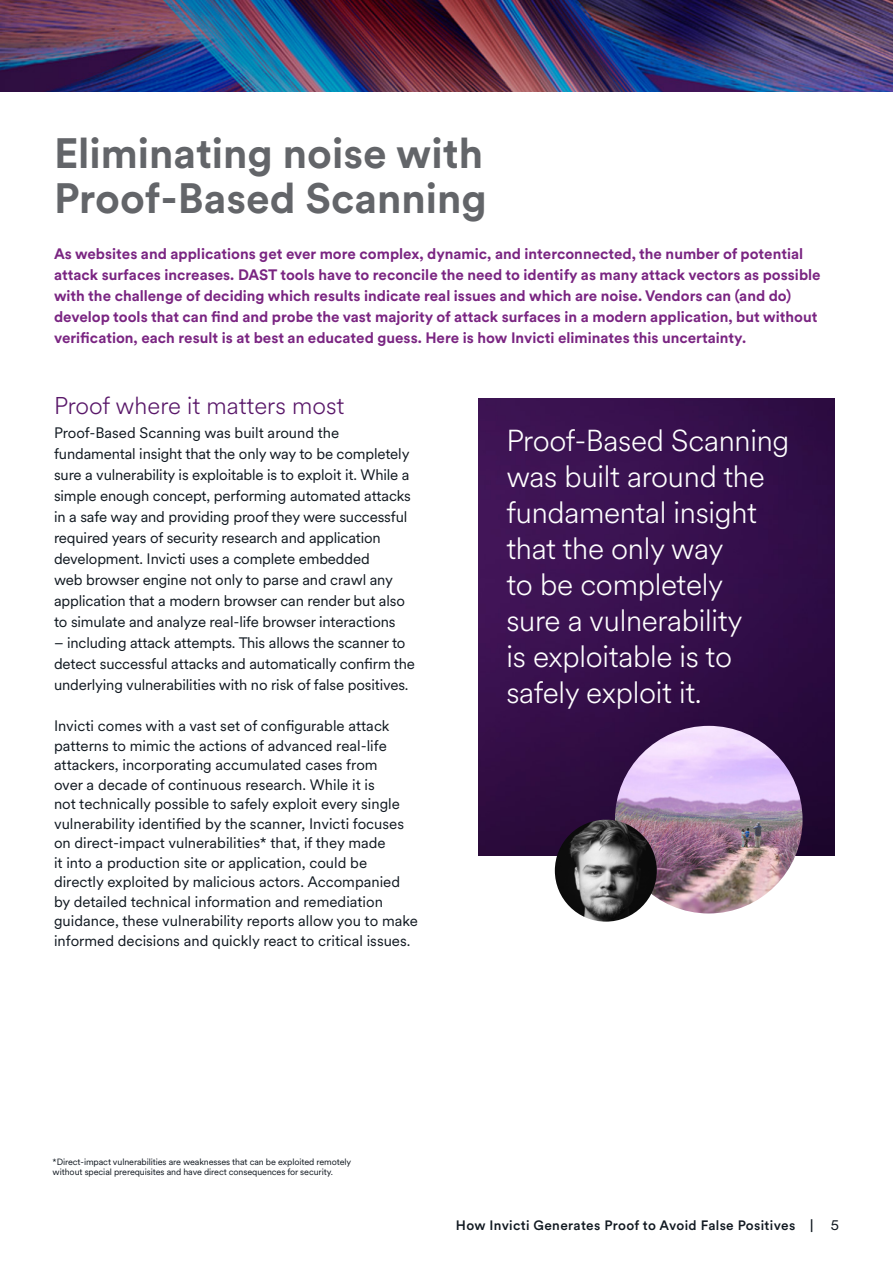
<style>
.page{position:relative;width:893px;height:1263px;background:#fff}
.page>*{position:absolute;margin:0;border:0;box-sizing:border-box;transform-origin:0 0}
.t1{font:700 42px/45px "Circular XX";color:#636569}
.t2{font:300 30px/36px "Circular XX";letter-spacing:-.01em;color:#fff}
.t3{font:300 24px "Circular XX";color:#591769}
.t4{font:15px/21px "Circular XX";letter-spacing:-.01em;color:#101820}
.t5{font:700 15px/21px "Circular XX";color:#7a2582}
.t6{font:500 13.5px "Circular XX";letter-spacing:.025em;color:#101820}
.t7{font:9px/10.5px "Circular XX";letter-spacing:-.01em;color:#101820}
.s1{font-weight:400;font-size:15px}
</style>
<div class="page">
<img style="left:0;top:0;width:893px;height:91px">
<img style="left:479px;top:398px;width:356px;height:457px">
<img style="left:615px;top:726px;width:187px;height:187px;border-radius:94px">
<img style="left:555px;top:820px;width:102px;height:102px;border-radius:51px">
<h1 class="t1" style="left:54px;top:129px;width:434px">Eliminating noise with<br>Proof-Based Scanning</h1>
<p class="t5" style="left:54px;top:243px;width:768px">As websites and applications get ever more complex, dynamic, and interconnected, the number of potential attack surfaces increases. DAST tools have to reconcile the need to identify as many attack vectors as possible with the challenge of deciding which results indicate real issues and which are noise. Vendors can (and do) develop tools that can find and probe the vast majority of attack surfaces in a modern application, but without verification, each result is at best an educated guess. Here is how Invicti eliminates this uncertainty.</p>
<h3 class="t3" style="left:54px;top:390px;width:292px">Proof where it matters most</h3>
<p class="t4" style="left:54px;top:422px;width:358px">Proof-Based Scanning was built around the fundamental insight that the only way to be completely sure a vulnerability is exploitable is to exploit it. While a simple enough concept, performing automated attacks in a safe way and providing proof they were successful required years of security research and application development. Invicti uses a complete embedded<br>web browser engine not only to parse and crawl any application that a modern browser can render but also to simulate and analyze real-life browser interactions</p>
<p class="t4" style="left:54px;top:632px;width:363px">– including attack attempts. This allows the scanner to detect successful attacks and automatically confirm the underlying vulnerabilities with no risk of false positives.</p>
<p class="t4" style="left:54px;top:715px;width:365px;line-height:19.5px">Invicti comes with a vast set of configurable attack patterns to mimic the actions of advanced real-life attackers, incorporating accumulated cases from<br>over a decade of continuous research. While it is<br>not technically possible to safely exploit every single vulnerability identified by the scanner, Invicti focuses on direct-impact vulnerabilities* that, if they made<br>it into a production site or application, could be directly exploited by malicious actors. Accompanied by detailed technical information and remediation guidance, these vulnerability reports allow you to make informed decisions and quickly react to critical issues.</p>
<h2 class="t2" style="left:506px;top:421px;width:284px">Proof-Based Scanning was built around the fundamental insight that the only way<br>to be completely<br>sure a vulnerability<br>is exploitable is to safely exploit it.</h2>
<p class="t7" style="left:53px;top:1156px;width:300px">*Direct-impact vulnerabilities are weaknesses that can be exploited remotely without special prerequisites and have direct consequences for security.</p>
<p class="t6" style="left:456px;top:1216px;width:384px">How Invicti Generates Proof to Avoid False Positives | <span class="s1">5</span></p>
</div>
